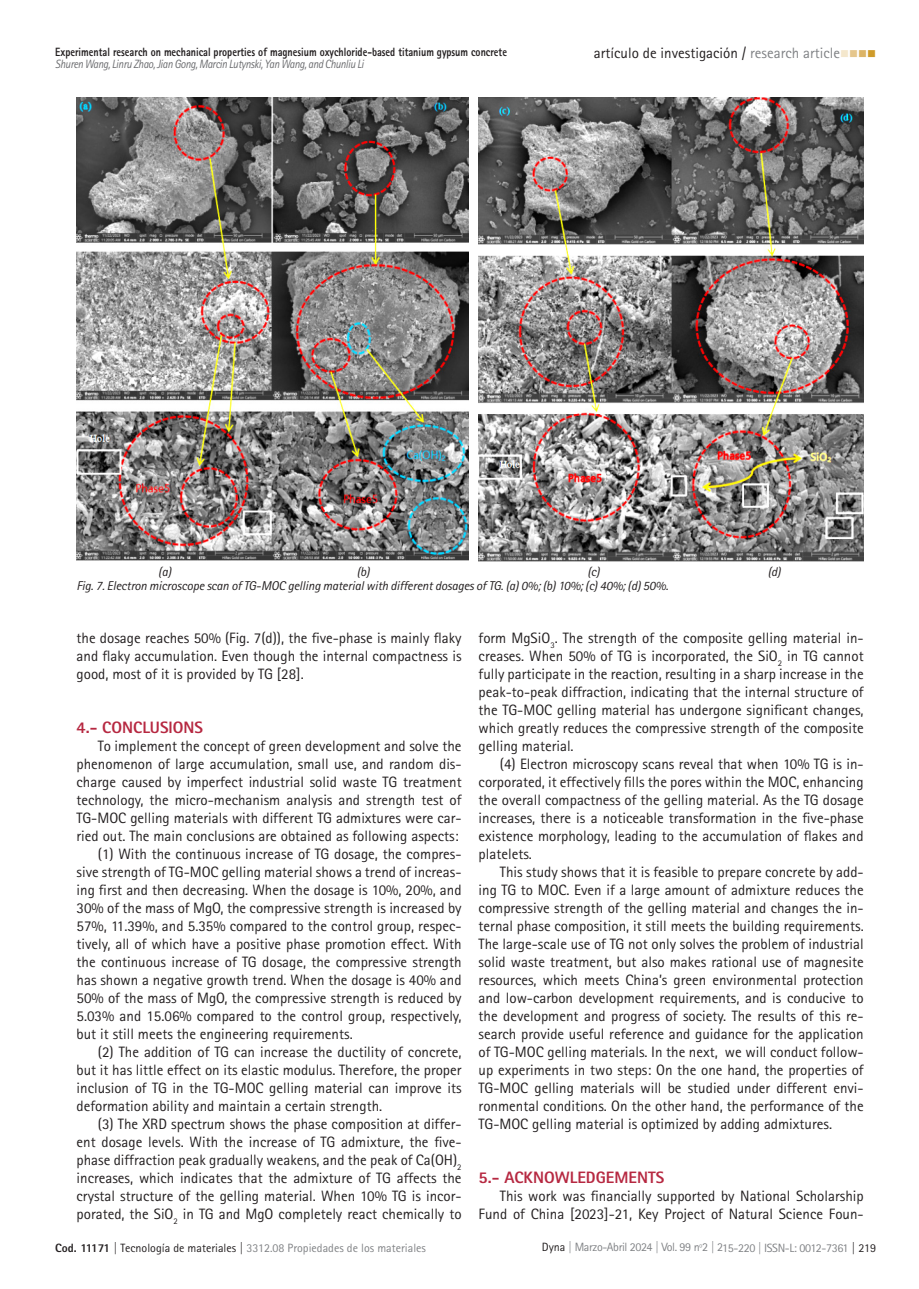
<style>
.page{position:relative;width:919px;height:1289px;background:#fff}
.page>*{position:absolute;margin:0;border:0;box-sizing:border-box;transform-origin:0 0}
.Ladillo{font:800 16.5px "AT Rotis Sans Serif";color:#b62841}
.t1{font:15px/18px "AT Rotis Sans Serif";color:#231f20;text-align:justify}
.pie_de_fotos{font:italic 12.75px "AT Rotis Sans Serif";letter-spacing:-.01em;color:#231f20}
.t2{font:800 12px "AT Rotis Sans Serif";color:#231f20;scale:.84 1}
.t3{font:12px "AT Rotis Sans Serif";color:#808285}
.t4{font:italic 12px "AT Rotis Sans Serif";letter-spacing:-.03em;color:#6c6d70;scale:.9 1}
.t5{font:12px "AT Rotis Sans Serif";letter-spacing:-.035em;color:#808285}
.s1{color:#808285}
.s2{color:#f4e7cc}
.s3{color:#e5c68c}
.s4{color:#dcb466}
.s5{color:#cf9b2a}
.s6{font-weight:800;color:#231f20}
.s7{color:#231f20}
</style>
<div class="page">
<img style="left:77px;top:98px;width:391px;height:463px">
<img style="left:478px;top:98px;width:385px;height:464px">
<p class="t2" style="left:55px;top:44px;width:539px">Experimental research on mechanical properties of magnesium oxychloride-based titanium gypsum concrete</p>
<p class="t1" style="left:594px;top:44px;width:283px">artículo de investigación / <span class="s1">research article</span><span class="s2">■</span><span class="s3">■</span><span class="s4">■</span><span class="s5">■</span></p>
<p class="t4" style="left:55px;top:57px;width:344px">Shuren Wang, Linru Zhao, Jian Gong, Marcin Lutynski, Yan Wang, and Chunliu Li</p>
<p class="pie_de_fotos" style="left:158px;top:564px;width:14px">(a)</p>
<p class="pie_de_fotos" style="left:357px;top:564px;width:14px">(b)</p>
<p class="pie_de_fotos" style="left:587px;top:564px;width:14px">(c)</p>
<p class="pie_de_fotos" style="left:767px;top:564px;width:14px">(d)</p>
<p class="pie_de_fotos" style="left:77px;top:578px;width:593px">Fig. 7. Electron microscope scan of TG-MOC gelling material with different dosages of TG. (a) 0%; (b) 10%; (c) 40%; (d) 50%.</p>
<p class="t1" style="left:77px;top:629px;width:386px">the dosage reaches 50% (Fig. 7(d)), the five-phase is mainly flaky and flaky accumulation. Even though the internal compactness is good, most of it is provided by TG [28].</p>
<p class="Ladillo" style="left:77px;top:717px;width:128px">4.- CONCLUSIONS</p>
<p class="t1" style="left:77px;top:737px;width:386px;text-indent:21px">To implement the concept of green development and solve the phenomenon of large accumulation, small use, and random dis&shy;charge caused by imperfect industrial solid waste TG treatment technology, the micro-mechanism analysis and strength test of TG-MOC gelling materials with different TG admixtures were car&shy;ried out. The main conclusions are obtained as following aspects:</p>
<p class="t1" style="left:77px;top:845px;width:386px;text-indent:21px">(1) With the continuous increase of TG dosage, the compres&shy;sive strength of TG-MOC gelling material shows a trend of increas&shy;ing first and then decreasing. When the dosage is 10%, 20%, and 30% of the mass of MgO, the compressive strength is increased by 57%, 11.39%, and 5.35% compared to the control group, respec&shy;tively, all of which have a positive phase promotion effect. With the continuous increase of TG dosage, the compressive strength has shown a negative growth trend. When the dosage is 40% and 50% of the mass of MgO, the compressive strength is reduced by 5.03% and 15.06% compared to the control group, respectively, but it still meets the engineering requirements.</p>
<p class="t1" style="left:77px;top:1043px;width:386px;text-indent:21px">(2) The addition of TG can increase the ductility of concrete, but it has little effect on its elastic modulus. Therefore, the proper inclusion of TG in the TG-MOC gelling material can improve its deformation ability and maintain a certain strength.</p>
<p class="t1" style="left:77px;top:1115px;width:386px;text-indent:21px">(3) The XRD spectrum shows the phase composition at differ&shy;ent dosage levels. With the increase of TG admixture, the five&shy;phase diffraction peak gradually weakens, and the peak of Ca(OH)<sub>2 </sub>increases, which indicates that the admixture of TG affects the crystal structure of the gelling material. When 10% TG is incor&shy;porated, the SiO<sub>2</sub> in TG and MgO completely react chemically to</p>
<p class="t3" style="left:55px;top:1240px;width:372px"><span class="s6">Cod. 11171</span> <span class="s7">| Tecnología de materiales |</span> 3312.08 Propiedades de los materiales</p>
<p class="t1" style="left:478px;top:629px;width:386px">form MgSiO<sub>3</sub>. The strength of the composite gelling material in&shy;creases. When 50% of TG is incorporated, the SiO<sub>2</sub> in TG cannot fully participate in the reaction, resulting in a sharp increase in the peak-to-peak diffraction, indicating that the internal structure of the TG-MOC gelling material has undergone significant changes, which greatly reduces the compressive strength of the composite gelling material.</p>
<p class="t1" style="left:478px;top:755px;width:386px;text-indent:21px">(4) Electron microscopy scans reveal that when 10% TG is in&shy;corporated, it effectively fills the pores within the MOC, enhancing the overall compactness of the gelling material. As the TG dosage increases, there is a noticeable transformation in the five-phase existence morphology, leading to the accumulation of flakes and platelets.</p>
<p class="t1" style="left:478px;top:863px;width:386px;text-indent:21px">This study shows that it is feasible to prepare concrete by add&shy;ing TG to MOC. Even if a large amount of admixture reduces the compressive strength of the gelling material and changes the in&shy;ternal phase composition, it still meets the building requirements.<br>The large-scale use of TG not only solves the problem of industrial solid waste treatment, but also makes rational use of magnesite resources, which meets China’s green environmental protection and low-carbon development requirements, and is conducive to the development and progress of society. The results of this re&shy;search provide useful reference and guidance for the application of TG-MOC gelling materials. In the next, we will conduct follow&shy;up experiments in two steps: On the one hand, the properties of TG-MOC gelling materials will be studied under different envi&shy;ronmental conditions. On the other hand, the performance of the TG-MOC gelling material is optimized by adding admixtures.</p>
<p class="Ladillo" style="left:478px;top:1167px;width:187px">5.- ACKNOWLEDGEMENTS</p>
<p class="t1" style="left:478px;top:1187px;width:386px;text-align:right">This work was financially supported by National Scholarship<br>Fund of China [2023]-21, Key Project of Natural Science Foun-</p>
<p class="t5" style="left:542px;top:1240px;width:335px"><span class="s7">Dyna</span> | Marzo-Abril 2024 | Vol. 99 nº2 | 215-220 | ISSN-L: 0012-7361 <span class="s7">| 219</span></p>
</div>
